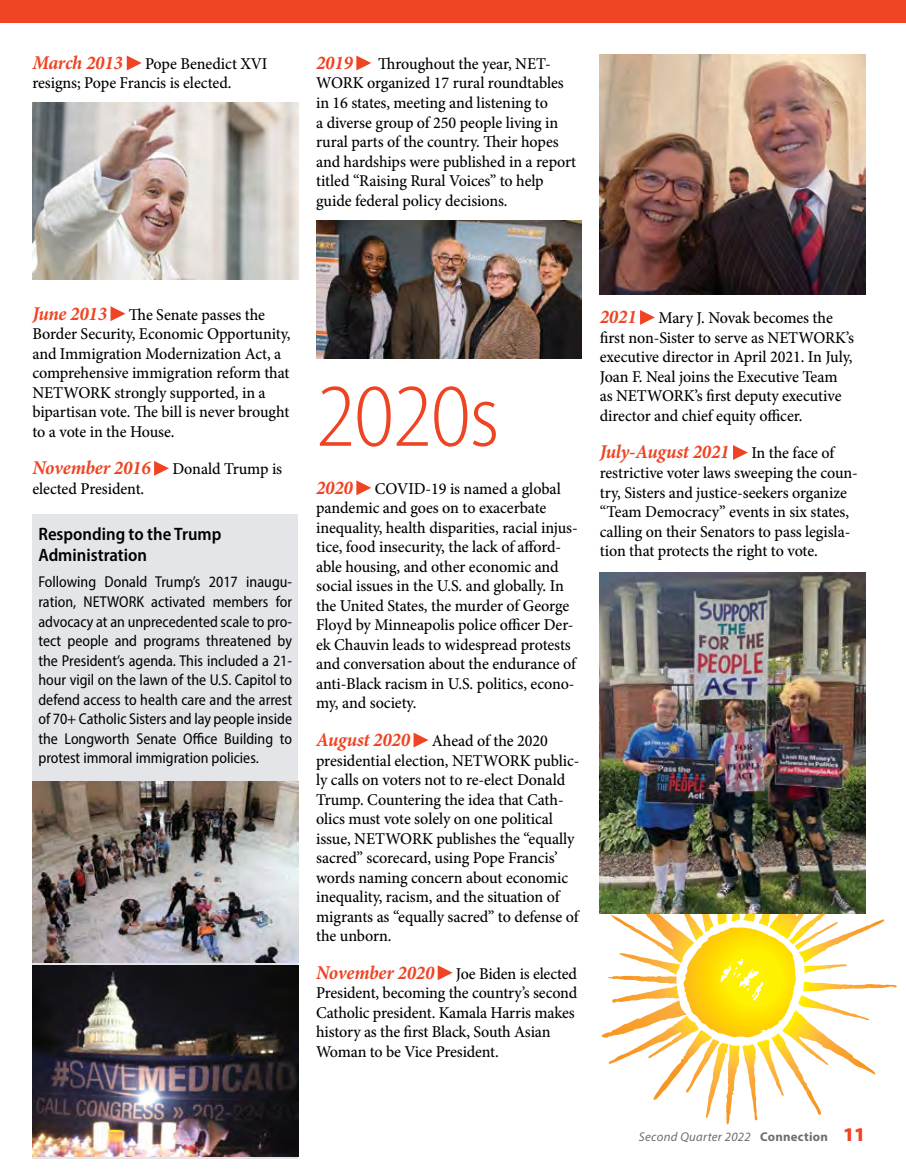
<style>
.page{position:relative;width:906px;height:1176px;background:#fff}
.page>*{position:absolute;margin:0;border:0;box-sizing:border-box;transform-origin:0 0}
.t1{font:300 semi-condensed 90px "Myriad Pro";letter-spacing:-.01em;color:#ef4423}
.t2{font:italic 700 19.5px "Minion Pro";letter-spacing:-.01em;color:#ef4423}
.t3{font:600 semi-condensed 18px/21.6px "Myriad Pro";color:#000}
.t4{font:500 16.5px/19.5px "Minion Pro";letter-spacing:-.005em;color:#000}
.t5{font:semi-condensed 15.75px/19.5px "Myriad Pro";color:#000;text-align:justify}
.t6{font:italic 12.75px "Myriad Pro";letter-spacing:.02em;color:#6d6e71}
.s1{font-weight:700;font-style:italic;font-size:19.5px;color:#ef4423}
.s2{font-weight:700;font-style:normal}
.s3{font-weight:900;font-style:normal;font-size:19.5px;color:#ef4423}
</style>
<div class="page">
<svg style="left:599px;top:829px;width:297px;height:295px"></svg>
<svg style="left:127px;top:56px;width:15px;height:14px"></svg>
<img style="left:32px;top:102px;width:266px;height:177px">
<svg style="left:110px;top:306px;width:15px;height:15px"></svg>
<svg style="left:154px;top:461px;width:15px;height:14px"></svg>
<svg style="left:356px;top:56px;width:15px;height:14px"></svg>
<img style="left:316px;top:221px;width:265px;height:137px">
<svg style="left:356px;top:480px;width:15px;height:15px"></svg>
<svg style="left:413px;top:732px;width:15px;height:15px"></svg>
<svg style="left:437px;top:965px;width:15px;height:14px"></svg>
<div style="left:32px;top:514px;width:266px;height:643px;background:#e3e5e9"></div>
<img style="left:32px;top:965px;width:266px;height:191px">
<img style="left:32px;top:781px;width:266px;height:181px">
<img style="left:599px;top:54px;width:265px;height:240px">
<svg style="left:640px;top:310px;width:14px;height:15px"></svg>
<svg style="left:733px;top:445px;width:14px;height:15px"></svg>
<img style="left:599px;top:572px;width:265px;height:341px">
<div style="left:0;top:0;width:905px;height:22px;background:#ef4423"></div>
<p class="t4" style="left:32px;top:54px;width:236px"><span class="s1">March 2013</span> Pope Benedict XVI resigns; Pope Francis is elected.</p>
<p class="t2" style="left:316px;top:49px;width:38px">2019</p>
<p class="t4" style="left:316px;top:54px;width:261px;text-indent:62px">Throughout the year, NET-WORK organized 17 rural roundtables in 16 states, meeting and listening to<br>a diverse group of 250 people living in rural parts of the country. Their hopes and hardships were published in a report titled “Raising Rural Voices” to help guide federal policy decisions.</p>
<p class="t2" style="left:32px;top:299px;width:76px">June 2013</p>
<p class="t4" style="left:32px;top:304px;width:260px;text-indent:96px">The Senate passes the Border Security, Economic Opportunity, and Immigration Modernization Act, a comprehensive immigration reform that NETWORK strongly supported, in a bipartisan vote. The bill is never brought to a vote in the House.</p>
<p class="t2" style="left:32px;top:454px;width:120px">November 2016</p>
<p class="t4" style="left:172px;top:459px;width:111px">Donald Trump is</p>
<p class="t4" style="left:32px;top:478px;width:113px">elected President.</p>
<p class="t3" style="left:38px;top:522px;width:184px">Responding to the Trump<br>Administration</p>
<p class="t5" style="left:38px;top:572px;width:255px">Following Donald Trump’s 2017 inaugu&shy;ration, NETWORK activated members for advocacy at an unprecedented scale to pro&shy;tect people and programs threatened by the President’s agenda. This included a 21- hour vigil on the lawn of the U.S. Capitol to defend access to health care and the arrest of 70+ Catholic Sisters and lay people inside the Longworth Senate Office Building to protest immoral immigration policies.</p>
<h1 class="t1" style="left:316px;top:362px;width:185px">2020s</h1>
<p class="t2" style="left:316px;top:473px;width:38px">2020</p>
<p class="t4" style="left:316px;top:478px;width:263px;text-indent:59px">COVID-19 is named a global pandemic and goes on to exacerbate inequality, health disparities, racial injus&shy;tice, food insecurity, the lack of afford&shy;able housing, and other economic and social issues in the U.S. and globally. In the United States, the murder of George Floyd by Minneapolis police officer Der&shy;ek Chauvin leads to widespread protests and conversation about the endurance of anti-Black racism in U.S. politics, econo&shy;my, and society.</p>
<p class="t2" style="left:316px;top:725px;width:96px">August 2020</p>
<p class="t4" style="left:316px;top:730px;width:265px;text-indent:116px">Ahead of the 2020 presidential election, NETWORK public&shy;ly calls on voters not to re-elect Donald Trump. Countering the idea that Cath&shy;olics must vote solely on one political issue, NETWORK publishes the “equally sacred” scorecard, using Pope Francis’ words naming concern about economic inequality, racism, and the situation of migrants as “equally sacred” to defense of the unborn.</p>
<p class="t2" style="left:316px;top:958px;width:120px">November 2020</p>
<p class="t4" style="left:316px;top:963px;width:262px;text-indent:140px">Joe Biden is elected President, becoming the country’s second Catholic president. Kamala Harris makes history as the first Black, South Asian Woman to be Vice President.</p>
<p class="t2" style="left:599px;top:303px;width:38px">2021</p>
<p class="t4" style="left:599px;top:308px;width:255px;text-indent:59px">Mary J. Novak becomes the first non-Sister to serve as NETWORK’s executive director in April 2021. In July, Joan F. Neal joins the Executive Team as NETWORK’s first deputy executive director and chief equity officer.</p>
<p class="t2" style="left:599px;top:438px;width:131px">July-August 2021</p>
<p class="t4" style="left:599px;top:443px;width:259px;text-indent:151px">In the face of restrictive voter laws sweeping the coun&shy;try, Sisters and justice-seekers organize “Team Democracy” events in six states, calling on their Senators to pass legisla&shy;tion that protects the right to vote.</p>
<p class="t6" style="left:638px;top:1128px;width:228px">Second Quarter 2022 <span class="s2">Connection</span> <span class="s3">11</span></p>
</div>
